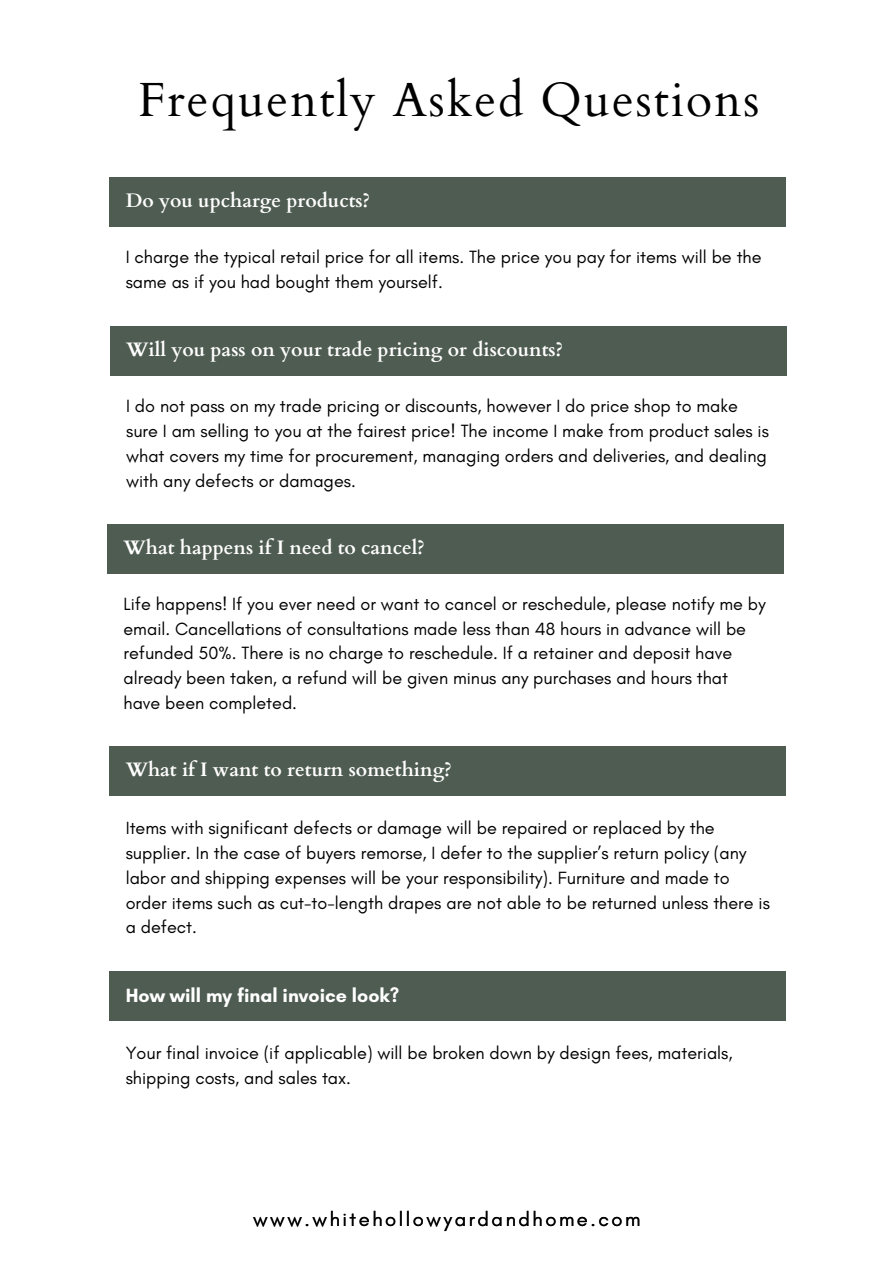
<style>
.page{position:relative;width:894px;height:1264px;background:#fff}
.page>*{position:absolute;margin:0;border:0;box-sizing:border-box;transform-origin:0 0}
.t1{font:48px "Cardo";letter-spacing:.04em;color:#000}
.t2{font:20.25px "Glacial Indifference";letter-spacing:.125em;color:#000}
.t3{font:700 19.5px "Cardo";color:#fff}
.t4{font:700 19.5px "Glacial Indifference";color:#fff}
.t5{font:18px/24.8px "Glacial Indifference";color:#000}
</style>
<div class="page">
<div style="left:110px;top:177px;width:676px;height:50px;background:#4f5c51"></div>
<div style="left:107px;top:524px;width:676px;height:50px;background:#4f5c51"></div>
<div style="left:110px;top:746px;width:676px;height:50px;background:#4f5c51"></div>
<div style="left:110px;top:971px;width:676px;height:49px;background:#4f5c51"></div>
<div style="left:110px;top:326px;width:676px;height:50px;background:#4f5c51"></div>
<p class="t1" style="left:138px;top:69px;width:622px">Frequently Asked Questions</p>
<h2 class="t3" style="left:126px;top:187px;width:246px">Do you upcharge products?</h2>
<p class="t5" style="left:126px;top:244px;width:637px">I charge the typical retail price for all items. The price you pay for items will be the same as if you had bought them yourself.</p>
<h3 class="t3" style="left:126px;top:336px;width:438px">Will you pass on your trade pricing or discounts?</h3>
<h3 class="t5" style="left:126px;top:394px;width:644px">I do not pass on my trade pricing or discounts, however I do price shop to make sure I am selling to you at the fairest price! The income I make from product sales is what covers my time for procurement, managing orders and deliveries, and dealing with any defects or damages.</h3>
<h2 class="t3" style="left:123px;top:534px;width:303px">What happens if I need to cancel?</h2>
<p class="t5" style="left:123px;top:591px;width:643px">Life happens! If you ever need or want to cancel or reschedule, please notify me by email. Cancellations of consultations made less than 48 hours in advance will be refunded 50%. There is no charge to reschedule. If a retainer and deposit have already been taken, a refund will be given minus any purchases and hours that have been completed.</p>
<h2 class="t3" style="left:126px;top:756px;width:327px">What if I want to return something?</h2>
<p class="t5" style="left:126px;top:815px;width:645px">Items with significant defects or damage will be repaired or replaced by the supplier. In the case of buyers remorse, I defer to the supplier’s return policy (any labor and shipping expenses will be your responsibility). Furniture and made to order items such as cut-to-length drapes are not able to be returned unless there is a defect.</p>
<h2 class="t4" style="left:126px;top:983px;width:275px">How will my final invoice look?</h2>
<p class="t5" style="left:126px;top:1040px;width:608px">Your final invoice (if applicable) will be broken down by design fees, materials, shipping costs, and sales tax.</p>
<h2 class="t2" style="left:253px;top:1206px;width:389px">www.whitehollowyardandhome.com</h2>
</div>
